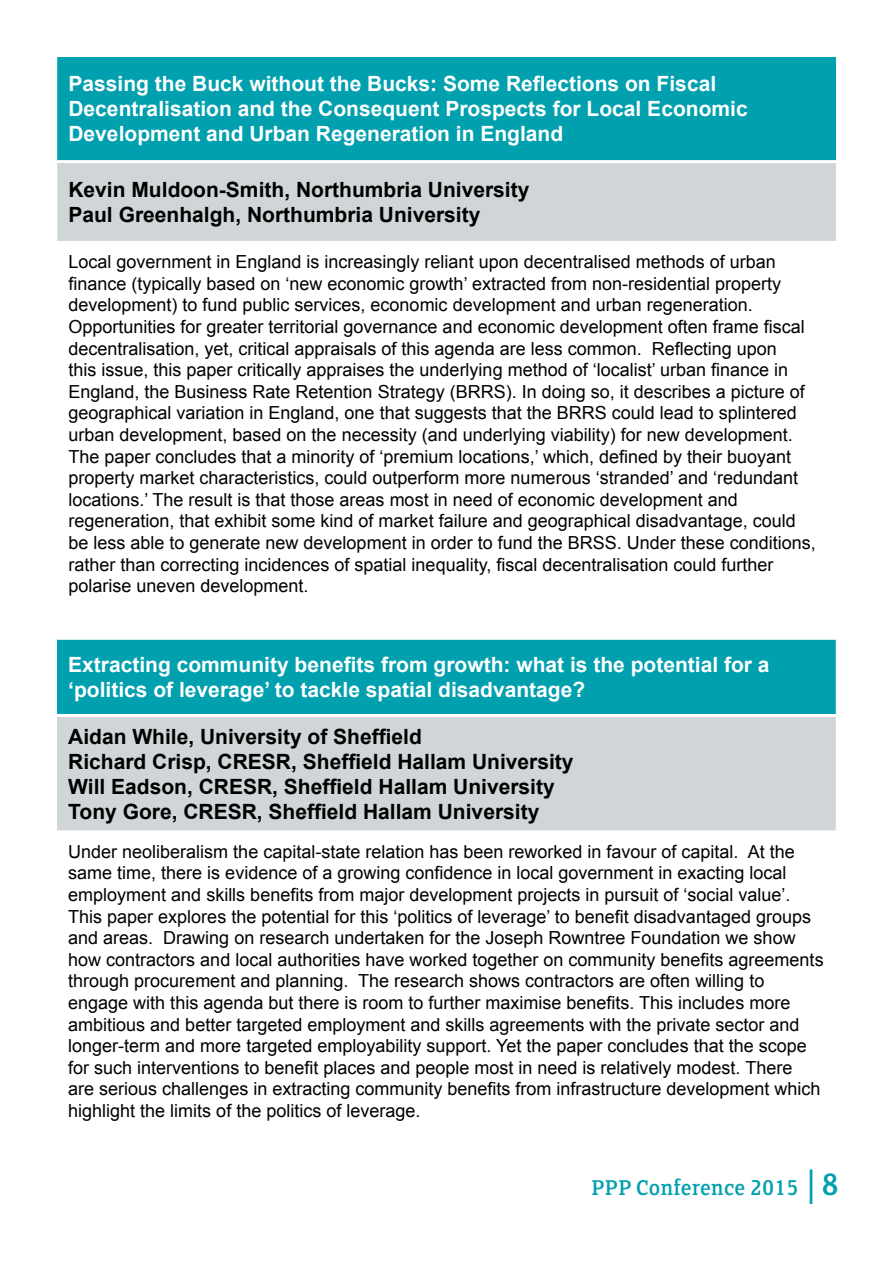
<style>
.page{position:relative;width:893px;height:1263px;background:#fff}
.page>*{position:absolute;margin:0;border:0;box-sizing:border-box;transform-origin:0 0}
.t1{font:24px "FS Clerkenwell";color:#00a0af}
.t2{font:700 21px/25.2px "Arial";color:#fff}
.t3{font:700 21px/25.2px "Arial";color:#000}
.t4{font:18px/21.6px "Arial";color:#000}
.s1{font-size:34.5px}
</style>
<div class="page">
<div style="left:56px;top:56px;width:781px;height:106px;background:#00a0af"></div>
<div style="left:56px;top:162px;width:781px;height:80px;background:#d0d5d7"></div>
<hr style="left:54px;top:54px;width:785px;height:3px;background:#fff">
<hr style="left:54px;top:57px;width:3px;height:103px;background:#fff">
<hr style="left:836px;top:57px;width:3px;height:103px;background:#fff">
<hr style="left:54px;top:160px;width:785px;height:3px;background:#fff">
<hr style="left:54px;top:163px;width:3px;height:78px;background:#fff">
<hr style="left:836px;top:163px;width:3px;height:78px;background:#fff">
<hr style="left:54px;top:241px;width:785px;height:3px;background:#fff">
<div style="left:56px;top:638px;width:781px;height:77px;background:#00a0af"></div>
<div style="left:56px;top:715px;width:781px;height:117px;background:#d0d5d7"></div>
<hr style="left:54px;top:637px;width:785px;height:3px;background:#fff">
<hr style="left:54px;top:640px;width:3px;height:74px;background:#fff">
<hr style="left:836px;top:640px;width:3px;height:74px;background:#fff">
<hr style="left:54px;top:714px;width:785px;height:3px;background:#fff">
<hr style="left:54px;top:717px;width:3px;height:113px;background:#fff">
<hr style="left:836px;top:717px;width:3px;height:113px;background:#fff">
<hr style="left:54px;top:830px;width:785px;height:3px;background:#fff">
<p class="t2" style="left:68px;top:72px;width:681px">Passing the Buck without the Bucks: Some Reflections on Fiscal<br>Decentralisation and the Consequent Prospects for Local Economic<br>Development and Urban Regeneration in England</p>
<p class="t3" style="left:68px;top:178px;width:462px">Kevin Muldoon-Smith, Northumbria University<br>Paul Greenhalgh, Northumbria University</p>
<p class="t4" style="left:68px;top:251px;width:749px">Local government in England is increasingly reliant upon decentralised methods of urban finance (typically based on ‘new economic growth’ extracted from non-residential property development) to fund public services, economic development and urban regeneration.<br>Opportunities for greater territorial governance and economic development often frame fiscal decentralisation, yet, critical appraisals of this agenda are less common. Reflecting upon<br>this issue, this paper critically appraises the underlying method of ‘localist’ urban finance in England, the Business Rate Retention Strategy (BRRS). In doing so, it describes a picture of geographical variation in England, one that suggests that the BRRS could lead to splintered urban development, based on the necessity (and underlying viability) for new development.<br>The paper concludes that a minority of ‘premium locations,’ which, defined by their buoyant property market characteristics, could outperform more numerous ‘stranded’ and ‘redundant locations.’ The result is that those areas most in need of economic development and regeneration, that exhibit some kind of market failure and geographical disadvantage, could be less able to generate new development in order to fund the BRSS. Under these conditions, rather than correcting incidences of spatial inequality, fiscal decentralisation could further polarise uneven development.</p>
<p class="t2" style="left:68px;top:653px;width:703px">Extracting community benefits from growth: what is the potential for a ‘politics of leverage’ to tackle spatial disadvantage?</p>
<p class="t3" style="left:68px;top:724px;width:507px">Aidan While, University of Sheffield<br>Richard Crisp, CRESR, Sheffield Hallam University Will Eadson, CRESR, Sheffield Hallam University Tony Gore, CRESR, Sheffield Hallam University</p>
<p class="t4" style="left:68px;top:841px;width:757px">Under neoliberalism the capital-state relation has been reworked in favour of capital. At the same time, there is evidence of a growing confidence in local government in exacting local employment and skills benefits from major development projects in pursuit of ‘social value’.<br>This paper explores the potential for this ‘politics of leverage’ to benefit disadvantaged groups and areas. Drawing on research undertaken for the Joseph Rowntree Foundation we show how contractors and local authorities have worked together on community benefits agreements through procurement and planning. The research shows contractors are often willing to engage with this agenda but there is room to further maximise benefits. This includes more ambitious and better targeted employment and skills agreements with the private sector and longer-term and more targeted employability support. Yet the paper concludes that the scope for such interventions to benefit places and people most in need is relatively modest. There<br>are serious challenges in extracting community benefits from infrastructure development which highlight the limits of the politics of leverage.</p>
<h1 class="t1" style="left:591px;top:1173px;width:249px">PPP Conference 2015 <span class="s1">| 8</span></h1>
</div>
